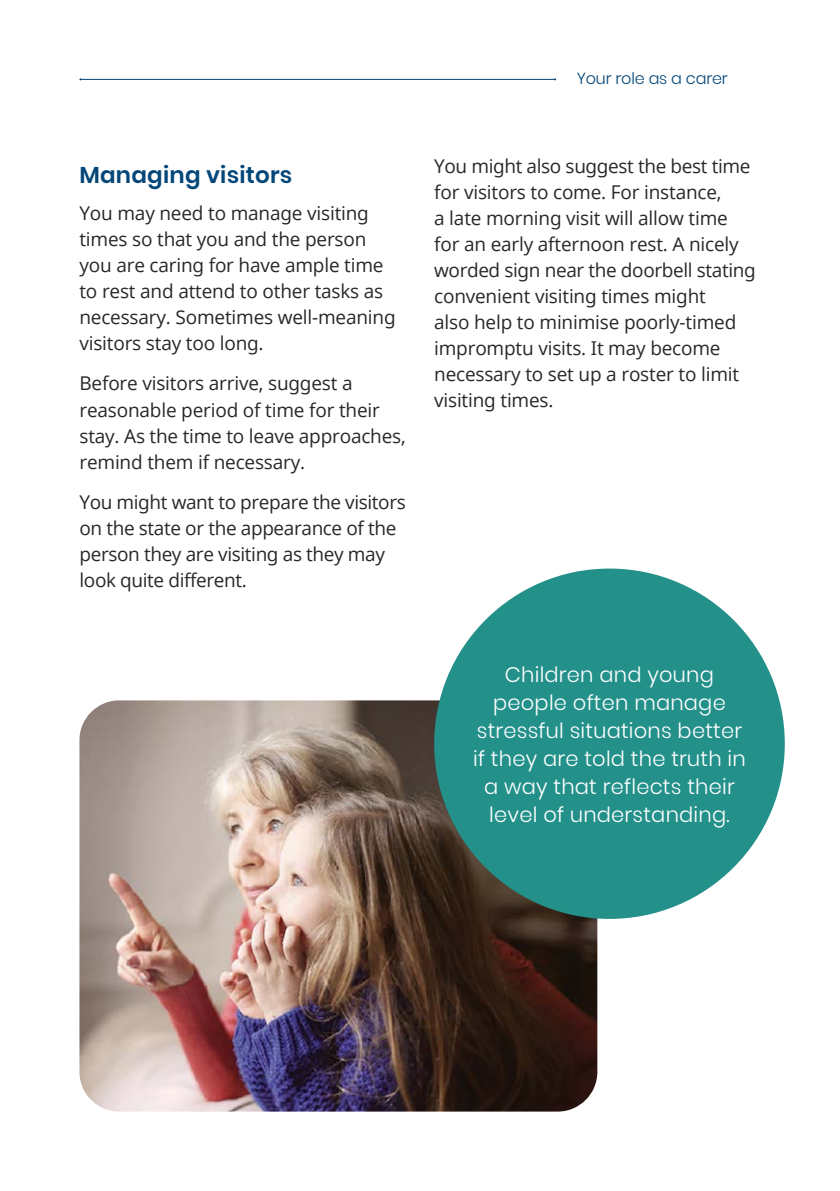
<style>
.page{position:relative;width:840px;height:1191px;background:#fff}
.page>*{position:absolute;margin:0;border:0;box-sizing:border-box;transform-origin:0 0}
.t1{font:600 23px "Poppins";letter-spacing:.01em;color:#034678}
.t2{font:300 21px/28px "Poppins";letter-spacing:.01em;color:#fff;text-align:center}
.t3{font:19px/26px "Open Sans";letter-spacing:-.01em;color:#282827}
.t4{font:300 16px "Poppins";letter-spacing:-.01em;color:#034678}
</style>
<div class="page">
<img style="left:79px;top:700px;width:518px;height:411px">
<div style="left:434px;top:568px;width:350px;height:351px;background:#23908a;border-radius:50%"></div>
<hr style="left:80px;top:79px;width:475px;height:1px;background:#034678">
<p class="t4" style="left:576px;top:69px;width:152px">Your role as a carer</p>
<p class="t1" style="left:79px;top:165px;width:214px">Managing visitors</p>
<p class="t3" style="left:79px;top:200px;width:317px">You may need to manage visiting times so that you and the person you are caring for have ample time to rest and attend to other tasks as necessary. Sometimes well-meaning visitors stay too long.</p>
<p class="t3" style="left:79px;top:370px;width:327px">Before visitors arrive, suggest a reasonable period of time for their stay. As the time to leave approaches, remind them if necessary.</p>
<p class="t3" style="left:79px;top:488px;width:327px">You might want to prepare the visitors on the state or the appearance of the person they are visiting as they may look quite different.</p>
<p class="t3" style="left:434px;top:153px;width:323px">You might also suggest the best time for visitors to come. For instance,<br>a late morning visit will allow time for an early afternoon rest. A nicely worded sign near the doorbell stating convenient visiting times might<br>also help to minimise poorly-timed impromptu visits. It may become necessary to set up a roster to limit visiting times.</p>
<p class="t2" style="left:473px;top:663px;width:274px">Children and young people often manage stressful situations better if they are told the truth in a way that reflects their level of understanding.</p>
</div>
